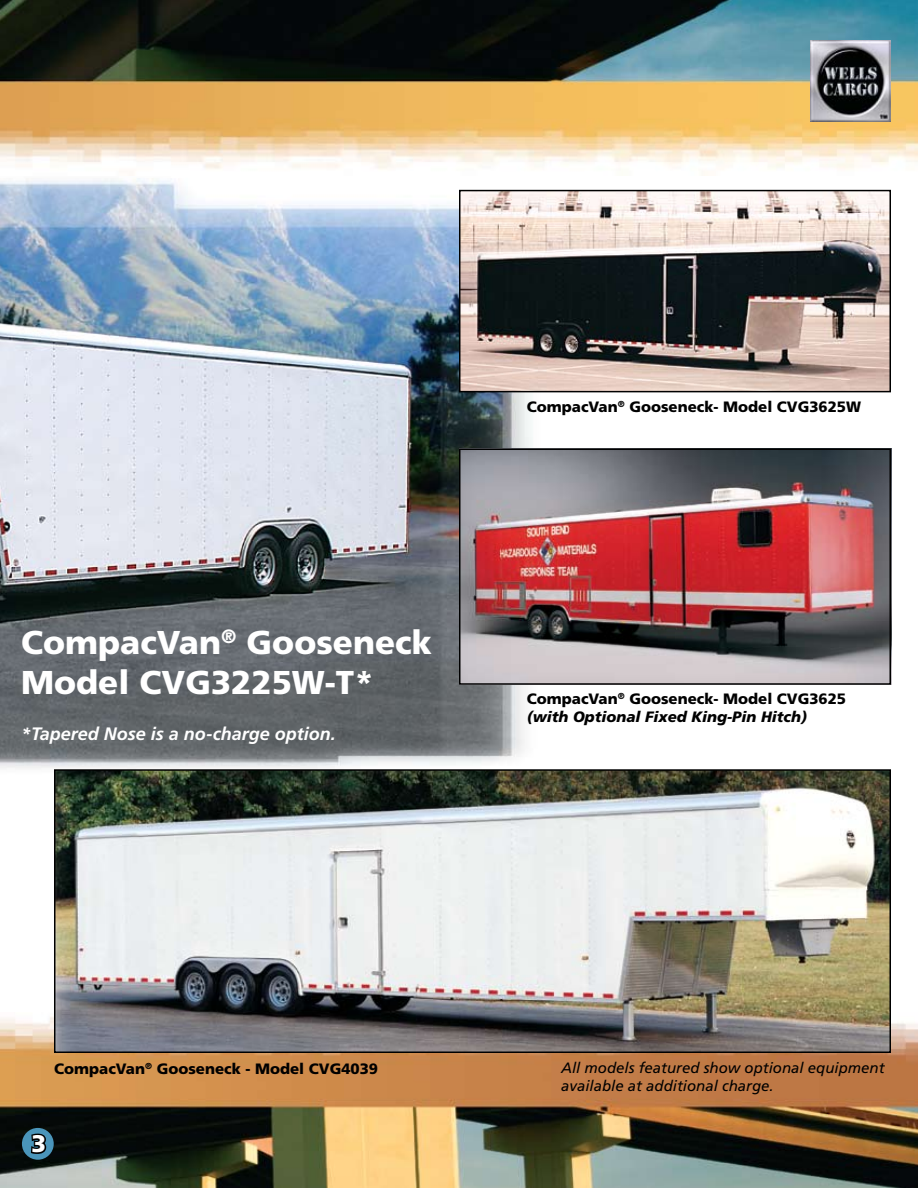
<style>
.page{position:relative;width:918px;height:1188px;background:#fff}
.page>*{position:absolute;margin:0;border:0;box-sizing:border-box;transform-origin:0 0}
.t1{font:900 33px/39.6px "Frutiger";color:#fff}
.t2{font:900 24px "Frutiger";color:#fff}
.t3{font:italic 700 18px "Frutiger";color:#fff}
.t4{font:italic 15px/18px "Frutiger";color:#000}
.t5{font:900 15px "Frutiger";color:#000}
.t6{font:italic 900 15px/18px "Frutiger";color:#000}
.s1{font-style:normal}
</style>
<div class="page">
<img style="left:0;top:178px;width:557px;height:590px">
<img style="left:0;top:1017px;width:918px;height:171px">
<img style="left:0;top:0;width:918px;height:176px">
<img style="left:57px;top:772px;width:831px;height:278px">
<div style="left:54px;top:769px;width:837px;height:284px;border:2px solid #000"></div>
<img style="left:462px;top:451px;width:426px;height:231px">
<div style="left:459px;top:448px;width:432px;height:237px;border:2px solid #000"></div>
<img style="left:462px;top:193px;width:426px;height:196px">
<div style="left:459px;top:190px;width:432px;height:202px;border:2px solid #000"></div>
<div style="left:22px;top:1128px;width:32px;height:32px;background:#4a95ba;border-radius:50%"></div>
<svg style="left:30px;top:1133px;width:17px;height:21px"></svg>
<img style="left:810px;top:40px;width:81px;height:81px">
<h1 class="t1" style="left:21px;top:623px;width:412px">CompacVan<sup>®</sup> Gooseneck<br>Model CVG3225W-T*</h1>
<p class="t3" style="left:21px;top:723px;width:316px">*Tapered Nose is a no-charge option.</p>
<p class="t5" style="left:527px;top:398px;width:336px">CompacVan<sup>®</sup> Gooseneck- Model CVG3625W</p>
<p class="t6" style="left:527px;top:690px;width:321px"><span class="s1">CompacVan</span><sup>®</sup> <span class="s1">Gooseneck- Model CVG3625 </span>(with Optional Fixed King-Pin Hitch)</p>
<p class="t5" style="left:54px;top:1059px;width:325px">CompacVan<sup>®</sup> Gooseneck - Model CVG4039</p>
<h2 class="t2" style="left:31px;top:1129px;width:16px">3</h2>
<p class="t4" style="left:561px;top:1059px;width:325px">All models featured show optional equipment available at additional charge.</p>
</div>
